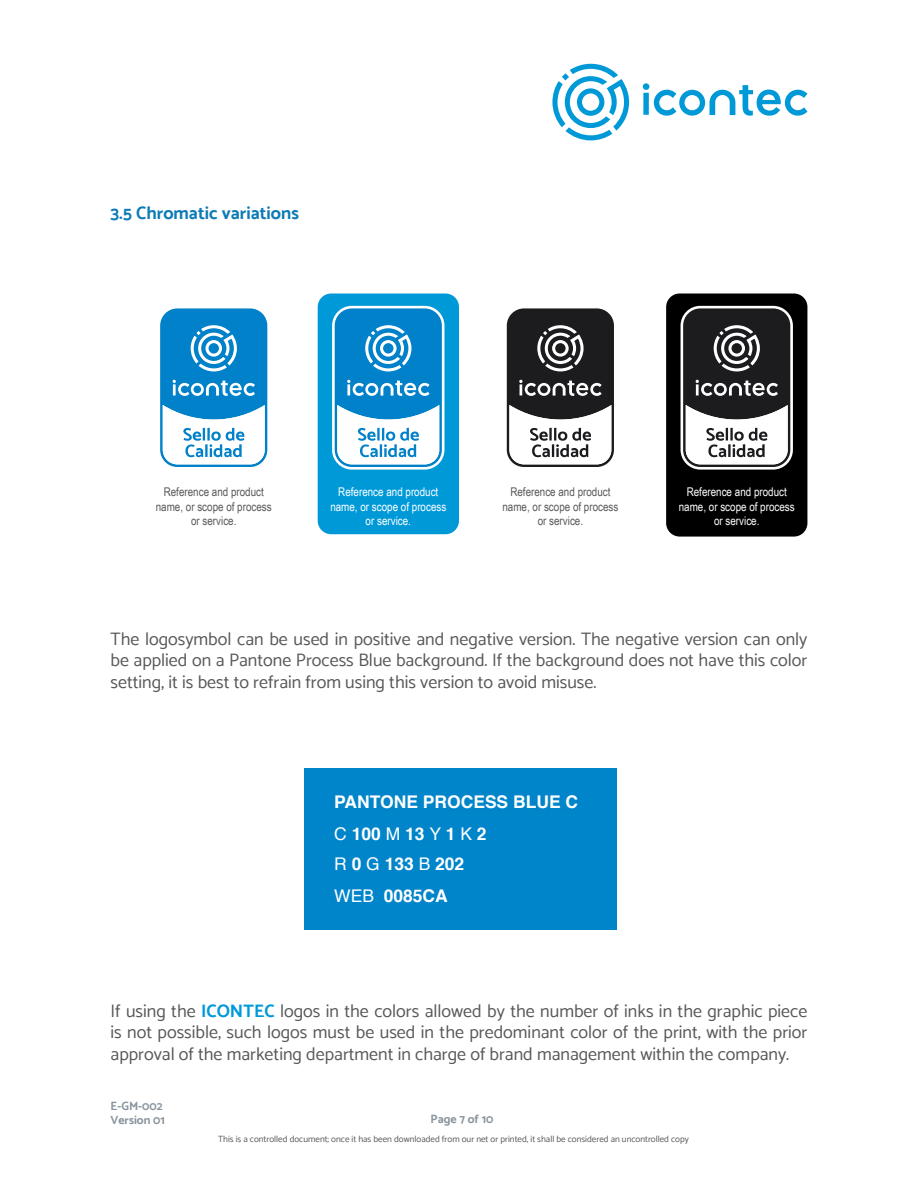
<style>
.page{position:relative;width:918px;height:1188px;background:#fff}
.page>*{position:absolute;margin:0;border:0;box-sizing:border-box;transform-origin:0 0}
.t1{font:18px/21.6px "Catamaran";color:#58585b;text-align:justify}
.t2{font:700 18px "Catamaran";color:#0d7bb6}
.t3{font:700 17.4px/31.8px "Helvetica";color:#fff}
.t4{font:12px/14.4px "Arial Narrow";color:#58585b;text-align:center}
.t5{font:12px/14.4px "Arial Narrow";color:#fff;text-align:center}
.t6{font:700 12px/14.4px "Catamaran";color:#88949e}
.t7{font:9px "Catamaran";color:#58585b}
.s1{font-weight:400}
.s2{font-weight:700;color:#0099d8}
</style>
<div class="page">
<svg style="left:552px;top:64px;width:77px;height:76px"></svg>
<svg style="left:643px;top:83px;width:164px;height:33px"></svg>
<div style="left:318px;top:294px;width:141px;height:240px;background:#0099d8;border-radius:14px"></div>
<svg style="left:332px;top:306px;width:112px;height:164px"></svg>
<div style="left:666px;top:294px;width:141px;height:243px;background:#000;border-radius:14px"></div>
<svg style="left:681px;top:306px;width:112px;height:164px"></svg>
<svg style="left:160px;top:308px;width:108px;height:159px"></svg>
<svg style="left:506px;top:308px;width:108px;height:159px"></svg>
<div style="left:304px;top:768px;width:312px;height:162px;background:#0085ca"></div>
<p class="t2" style="left:111px;top:202px;width:190px">3.5 Chromatic variations</p>
<p class="t4" style="left:156px;top:484px;width:117px">Reference and product name, or scope of process or service.</p>
<p class="t4" style="left:502px;top:484px;width:117px">Reference and product name, or scope of process or service.</p>
<p class="t5" style="left:330px;top:484px;width:117px">Reference and product name, or scope of process or service.</p>
<p class="t5" style="left:679px;top:484px;width:117px">Reference and product name, or scope of process or service.</p>
<p class="t1" style="left:111px;top:628px;width:698px">The logosymbol can be used in positive and negative version. The negative version can only be applied on a Pantone Process Blue background. If the background does not have this color setting, it is best to refrain from using this version to avoid misuse.</p>
<p class="t3" style="left:334px;top:786px;width:245px">PANTONE PROCESS BLUE C<br><span class="s1">C</span> 100 <span class="s1">M</span> 13 <span class="s1">Y</span> 1 <span class="s1">K</span> 2</p>
<p class="t3" style="left:334px;top:848px;width:132px"><span class="s1">R</span> 0 <span class="s1">G</span> 133 <span class="s1">B</span> 202<br><span class="s1">WEB</span> 0085CA</p>
<p class="t1" style="left:111px;top:1000px;width:698px">If using the <span class="s2">ICONTEC</span> logos in the colors allowed by the number of inks in the graphic piece is not possible, such logos must be used in the predominant color of the print, with the prior approval of the marketing department in charge of brand management within the company.</p>
<p class="t6" style="left:111px;top:1098px;width:56px">E-GM-002<br>Version 01</p>
<p class="t6" style="left:431px;top:1112px;width:64px">Page 7 of 10</p>
<p class="t7" style="left:218px;top:1133px;width:472px">This is a controlled document; once it has been downloaded from our net or printed, it shall be considered an uncontrolled copy</p>
</div>
